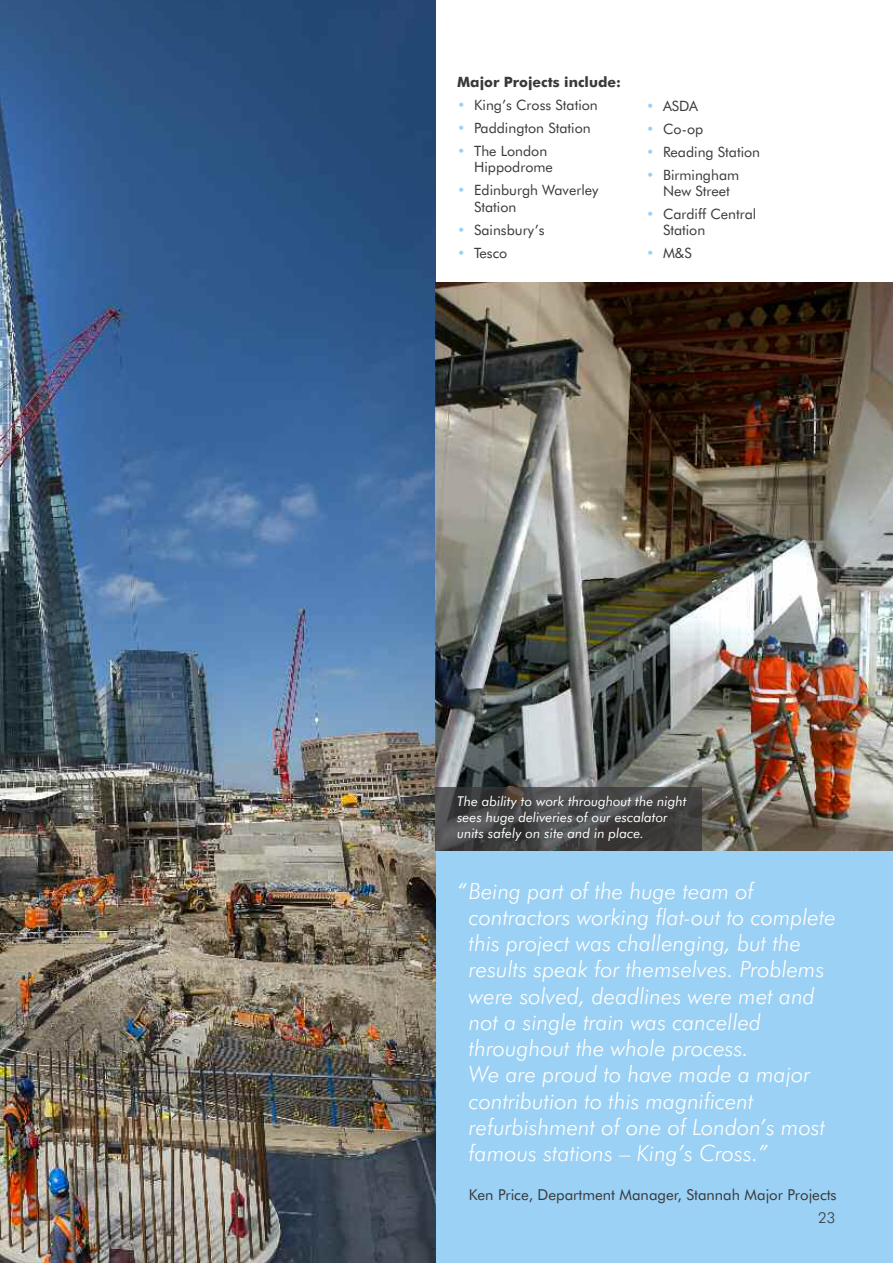
<style>
.page{position:relative;width:893px;height:1263px;background:#fff}
.page>*{position:absolute;margin:0;border:0;box-sizing:border-box;transform-origin:0 0}
.t1{font:italic 300 22.5px/26.2px "Futura BT";color:#fff}
.t2{font:15px "Futura BT";color:#39383a}
.t3{font:300 15px "Futura BT";color:#39383a}
.t4{font:14.25px/16.5px "Futura BT";color:#39383a}
.t5{font:700 14.25px "Futura BT";color:#39383a}
.t6{font:italic 13.5px/16.2px "Futura BT";color:#fff}
.s1{color:#9bd1f4}
</style>
<div class="page">
<div style="left:0;top:850px;width:893px;height:413px;background:#9bd1f4"></div>
<img style="left:0;top:0;width:436px;height:1263px">
<img style="left:436px;top:283px;width:457px;height:567px">
<div style="left:436px;top:787px;width:266px;height:63px;background:#39383a;opacity:.75"></div>
<p class="t5" style="left:457px;top:77px;width:165px">Major Projects include:</p>
<p class="t4" style="left:457px;top:98px;width:142px"><span class="s1">•</span> King’s Cross Station</p>
<p class="t4" style="left:457px;top:121px;width:135px"><span class="s1">•</span> Paddington Station</p>
<p class="t4" style="left:474px;top:144px;width:80px;text-indent:-17px"><span class="s1">•</span> The London<br>Hippodrome</p>
<p class="t4" style="left:474px;top:183px;width:126px;text-indent:-17px"><span class="s1">•</span> Edinburgh Waverley<br>Station</p>
<p class="t4" style="left:457px;top:223px;width:89px"><span class="s1">•</span> Sainsbury’s</p>
<p class="t4" style="left:457px;top:245px;width:52px"><span class="s1">•</span> Tesco</p>
<p class="t4" style="left:646px;top:99px;width:54px"><span class="s1">•</span> ASDA</p>
<p class="t4" style="left:646px;top:122px;width:59px"><span class="s1">•</span> Co-op</p>
<p class="t4" style="left:646px;top:145px;width:116px"><span class="s1">•</span> Reading Station</p>
<p class="t4" style="left:646px;top:167px;width:95px;text-align:center"><span class="s1">•</span> Birmingham<br>New Street</p>
<p class="t4" style="left:663px;top:207px;width:95px;text-indent:-17px"><span class="s1">•</span> Cardiff Central<br>Station</p>
<p class="t4" style="left:646px;top:246px;width:47px"><span class="s1">•</span> M&amp;S</p>
<p class="t6" style="left:457px;top:794px;width:231px">The ability to work throughout the night sees huge deliveries of our escalator units safely on site and in place.</p>
<p class="t1" style="left:469px;top:879px;width:369px;text-indent:-12px">“Being part of the huge team of contractors working flat-out to complete this project was challenging, but the results speak for themselves. Problems were solved, deadlines were met and not a single train was cancelled throughout the whole process.<br>We are proud to have made a major contribution to this magnificent refurbishment of one of London’s most famous stations – King’s Cross.”</p>
<p class="t2" style="left:469px;top:1189px;width:369px">Ken Price, Department Manager, Stannah Major Projects</p>
<p class="t3" style="left:818px;top:1212px;width:19px">23</p>
</div>
